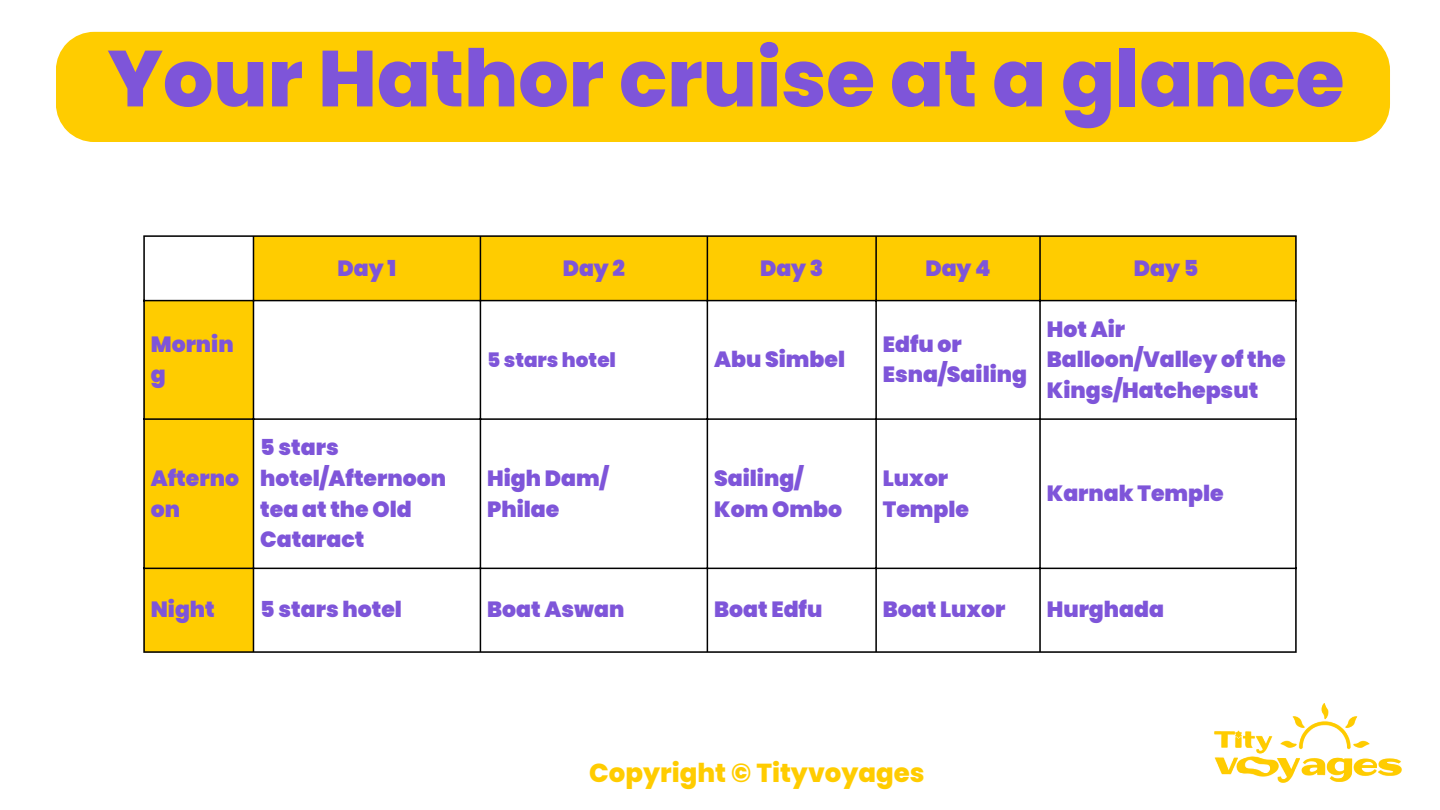
<style>
.page{position:relative;width:1440px;height:810px;background:#fff}
.page>*{position:absolute;margin:0;border:0;box-sizing:border-box;transform-origin:0 0}
.t1{font:800 79.2px "Poppins";color:#7e55d9}
.t2{font:800 26px "Poppins";color:#fc0}
.t3{font:900 22px/30.8px "Poppins";color:#7e55d9}
.t4{font:900 20px "Poppins";color:#7e55d9}
</style>
<div class="page">
<img style="left:1214px;top:703px;width:188px;height:80px">
<div style="left:56px;top:32px;width:1334px;height:110px;background:#fc0"></div>
<svg style="left:145px;top:237px;width:1150px;height:414px"></svg>
<hr style="left:143px;top:237px;width:2px;height:414px;background:#000">
<hr style="left:253px;top:237px;width:1px;height:414px;background:#000">
<hr style="left:480px;top:237px;width:1px;height:414px;background:#000">
<hr style="left:707px;top:237px;width:1px;height:414px;background:#000">
<hr style="left:875px;top:237px;width:2px;height:414px;background:#000">
<hr style="left:1039px;top:237px;width:2px;height:414px;background:#000">
<hr style="left:1295px;top:237px;width:2px;height:414px;background:#000">
<hr style="left:143px;top:235px;width:1154px;height:2px;background:#000">
<hr style="left:143px;top:300px;width:1154px;height:1px;background:#000">
<hr style="left:143px;top:418px;width:1154px;height:2px;background:#000">
<hr style="left:143px;top:568px;width:1154px;height:1px;background:#000">
<hr style="left:143px;top:651px;width:1154px;height:2px;background:#000">
<p class="t1" style="left:108px;top:23px;width:1238px">Your Hathor cruise at a glance</p>
<p class="t3" style="left:151px;top:328px;width:84px">Mornin g</p>
<p class="t3" style="left:151px;top:463px;width:90px">Afterno on</p>
<p class="t3" style="left:338px;top:253px;width:60px">Day 1</p>
<p class="t3" style="left:563px;top:253px;width:64px">Day 2</p>
<p class="t3" style="left:760px;top:253px;width:65px">Day 3</p>
<p class="t3" style="left:925px;top:253px;width:67px">Day 4</p>
<p class="t3" style="left:1134px;top:253px;width:66px">Day 5</p>
<p class="t3" style="left:260px;top:432px;width:187px">5 stars hotel/Afternoon tea at the Old<br>Cataract</p>
<p class="t4" style="left:487px;top:346px;width:130px">5 stars hotel</p>
<p class="t3" style="left:714px;top:344px;width:133px">Abu Simbel</p>
<p class="t3" style="left:487px;top:463px;width:123px">High Dam/</p>
<p class="t3" style="left:487px;top:493px;width:74px">Philae</p>
<p class="t3" style="left:714px;top:463px;width:91px">Sailing/</p>
<p class="t3" style="left:714px;top:493px;width:129px">Kom Ombo</p>
<p class="t3" style="left:883px;top:328px;width:146px">Edfu or<br>Esna/Sailing</p>
<p class="t3" style="left:1047px;top:313px;width:241px">Hot Air<br>Balloon/Valley of the<br>Kings/Hatchepsut</p>
<p class="t3" style="left:883px;top:463px;width:88px">Luxor<br>Temple</p>
<p class="t3" style="left:1047px;top:478px;width:179px">Karnak Temple</p>
<p class="t3" style="left:151px;top:594px;width:66px">Night</p>
<p class="t3" style="left:260px;top:594px;width:143px">5 stars hotel</p>
<p class="t3" style="left:487px;top:594px;width:139px">Boat Aswan</p>
<p class="t3" style="left:714px;top:594px;width:110px">Boat Edfu</p>
<p class="t3" style="left:883px;top:594px;width:124px">Boat Luxor</p>
<p class="t3" style="left:1047px;top:594px;width:119px">Hurghada</p>
<p class="t2" style="left:589px;top:754px;width:337px">Copyright © Tityvoyages</p>
</div>
